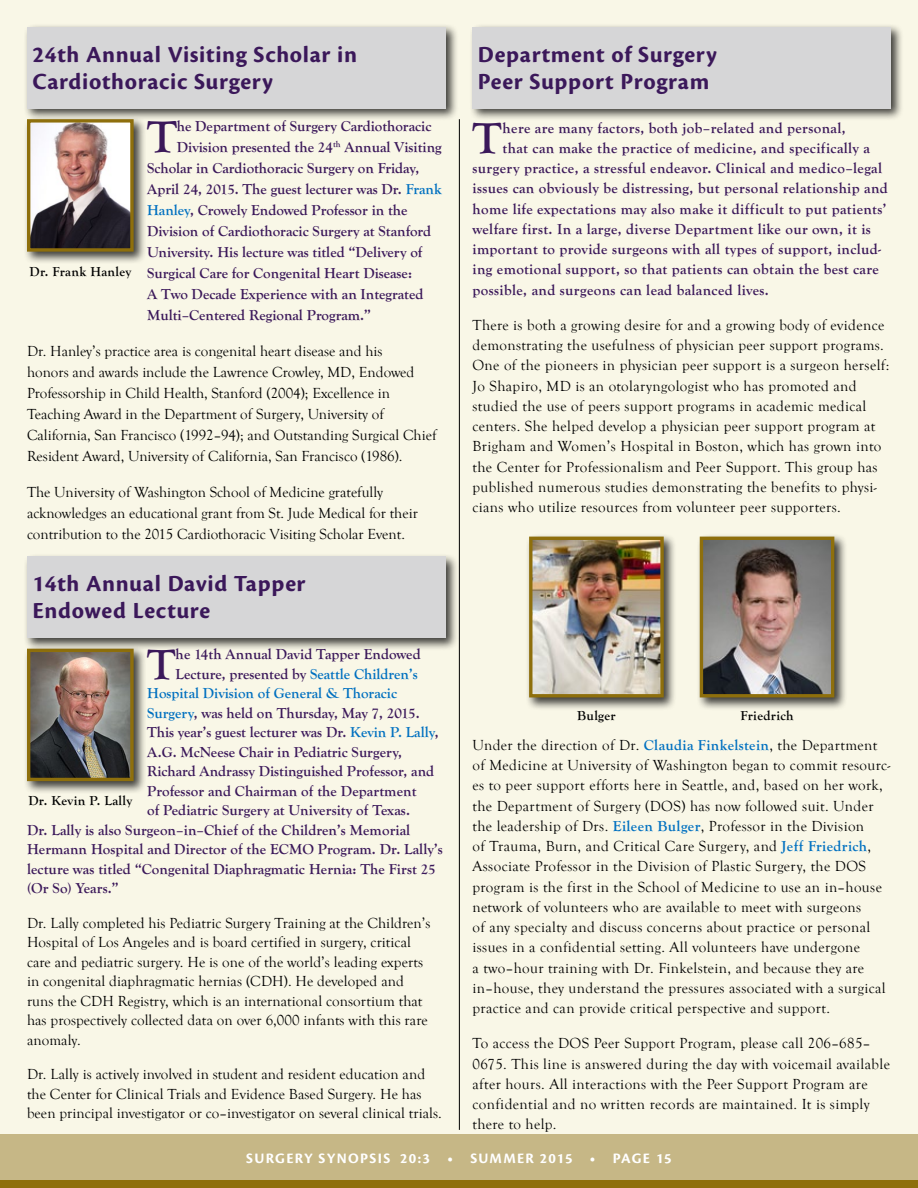
<style>
.page{position:relative;width:918px;height:1188px;background:#f9f7e7}
.page>*{position:absolute;margin:0;border:0;box-sizing:border-box;transform-origin:0 0}
.t1{font:700 46.2px "Goudy Old Style T";color:#3b185a}
.t2{font:700 45.15px "Goudy Old Style T";color:#3b185a}
.t3{font:700 43.95px "Goudy Old Style T";color:#3b185a}
.t4{font:700 24px/27px "Cronos Pro";letter-spacing:.03em;color:#3b185a}
.t5{font:15px/20.2px "Goudy Old Style T";letter-spacing:.025em;color:#000}
.t6{font:700 15px "Goudy Old Style T";letter-spacing:.005em;color:#3b185a}
.t7{font:15px/19.5px "Goudy Old Style T";letter-spacing:.005em;color:#000}
.t8{font:15px/21px "Goudy Old Style T";color:#000}
.t9{font:700 15px "Goudy Old Style T";letter-spacing:.025em;color:#3b185a}
.t10{font:700 15px "Cronos Pro";letter-spacing:.085em;color:#fff}
.t11{font:700 15px "Goudy Old Style T";color:#0070c0}
.t12{font:700 13.5px "Goudy Old Style T";letter-spacing:.025em;color:#000}
.s1{color:#0070c0}
.s2{font-weight:700;color:#0070c0}
</style>
<div class="page">
<div style="left:0;top:1134px;width:918px;height:54px;background:#c6b786"></div>
<div style="left:0;top:1180px;width:918px;height:8px;background:#8e6f0c"></div>
<hr style="left:459px;top:119px;width:1px;height:1011px;background:#000">
<div style="left:23px;top:24px;width:436px;height:97px;background:#000;opacity:.75"></div>
<div style="left:27px;top:27px;width:419px;height:81px;background:#d6d6d7"></div>
<div style="left:23px;top:116px;width:124px;height:149px;background:#000;opacity:.75"></div>
<img style="left:31px;top:123px;width:99px;height:125px">
<div style="left:27px;top:119px;width:107px;height:133px;border:3px solid #8e6f0c"></div>
<div style="left:23px;top:645px;width:124px;height:149px;background:#000;opacity:.75"></div>
<img style="left:31px;top:653px;width:99px;height:124px">
<div style="left:27px;top:649px;width:107px;height:132px;border:3px solid #8e6f0c"></div>
<div style="left:23px;top:553px;width:436px;height:98px;background:#000;opacity:.75"></div>
<div style="left:27px;top:556px;width:419px;height:82px;background:#d6d6d7"></div>
<div style="left:469px;top:24px;width:435px;height:97px;background:#000;opacity:.75"></div>
<div style="left:472px;top:27px;width:419px;height:81px;background:#d6d6d7"></div>
<div style="left:526px;top:533px;width:151px;height:177px;background:#000;opacity:.75"></div>
<img style="left:533px;top:541px;width:127px;height:152px">
<div style="left:529px;top:537px;width:135px;height:160px;border:3px solid #8e6f0c"></div>
<div style="left:696px;top:533px;width:151px;height:177px;background:#000;opacity:.75"></div>
<img style="left:704px;top:541px;width:126px;height:152px">
<div style="left:700px;top:537px;width:134px;height:160px;border:3px solid #8e6f0c"></div>
<h3 class="t4" style="left:32px;top:41px;width:326px">24th Annual Visiting Scholar in<br>Cardiothoracic Surgery</h3>
<h1 class="t1" style="left:147px;top:111px;width:31px">T</h1>
<p class="t6" style="left:177px;top:118px;width:256px">he Department of Surgery Cardiothoracic</p>
<p class="t6" style="left:177px;top:139px;width:266px">Division presented the 24<sup>th</sup> Annual Visiting</p>
<p class="t6" style="left:147px;top:160px;width:274px">Scholar in Cardiothoracic Surgery on Friday,</p>
<p class="t6" style="left:147px;top:181px;width:296px">April 24, 2015. The guest lecturer was Dr. <span class="s1">Frank</span></p>
<p class="t6" style="left:147px;top:202px;width:262px"><span class="s1">Hanley</span>, Crowely Endowed Professor in the</p>
<p class="t6" style="left:147px;top:223px;width:285px">Division of Cardiothoracic Surgery at Stanford</p>
<p class="t6" style="left:147px;top:244px;width:277px">University. His lecture was titled “Delivery of</p>
<p class="t6" style="left:147px;top:265px;width:266px">Surgical Care for Congenital Heart Disease:</p>
<p class="t6" style="left:147px;top:286px;width:278px">A Two Decade Experience with an Integrated</p>
<p class="t6" style="left:147px;top:307px;width:226px">Multi–Centered Regional Program.”</p>
<p class="t8" style="left:27px;top:341px;width:411px">Dr. Hanley’s practice area is congenital heart disease and his<br>honors and awards include the Lawrence Crowley, MD, Endowed Professorship in Child Health, Stanford (2004); Excellence in Teaching Award in the Department of Surgery, University of California, San Francisco (1992–94); and Outstanding Surgical Chief Resident Award, University of California, San Francisco (1986).</p>
<p class="t8" style="left:27px;top:482px;width:392px">The University of Washington School of Medicine gratefully acknowledges an educational grant from St. Jude Medical for their contribution to the 2015 Cardiothoracic Visiting Scholar Event.</p>
<p class="t12" style="left:29px;top:264px;width:103px">Dr. Frank Hanley</p>
<h3 class="t4" style="left:32px;top:571px;width:275px">14th Annual David Tapper<br>Endowed Lecture</h3>
<h3 class="t3" style="left:147px;top:640px;width:30px">T</h3>
<p class="t6" style="left:176px;top:646px;width:247px">he 14th Annual David Tapper Endowed</p>
<p class="t6" style="left:176px;top:665px;width:244px">Lecture, presented by <span class="s1">Seattle Children’s</span></p>
<p class="t11" style="left:147px;top:685px;width:252px">Hospital Division of General &amp; Thoracic</p>
<p class="t6" style="left:147px;top:704px;width:274px"><span class="s1">Surgery</span>, was held on Thursday, May 7, 2015.</p>
<p class="t6" style="left:147px;top:724px;width:293px">This year’s guest lecturer was Dr. <span class="s1">Kevin P. Lally</span>,</p>
<p class="t6" style="left:147px;top:743px;width:257px">A.G. McNeese Chair in Pediatric Surgery,</p>
<p class="t6" style="left:147px;top:763px;width:289px">Richard Andrassy Distinguished Professor, and</p>
<p class="t6" style="left:147px;top:782px;width:271px">Professor and Chairman of the Department</p>
<p class="t6" style="left:147px;top:802px;width:264px">of Pediatric Surgery at University of Texas.</p>
<p class="t6" style="left:27px;top:821px;width:385px">Dr. Lally is also Surgeon–in–Chief of the Children’s Memorial</p>
<p class="t6" style="left:27px;top:841px;width:417px">Hermann Hospital and Director of the ECMO Program. Dr. Lally’s</p>
<p class="t6" style="left:27px;top:860px;width:410px">lecture was titled “Congenital Diaphragmatic Hernia: The First 25</p>
<p class="t6" style="left:27px;top:880px;width:93px">(Or So) Years.”</p>
<p class="t7" style="left:27px;top:913px;width:405px">Dr. Lally completed his Pediatric Surgery Training at the Children’s Hospital of Los Angeles and is board certified in surgery, critical care and pediatric surgery. He is one of the world’s leading experts in congenital diaphragmatic hernias (CDH). He developed and runs the CDH Registry, which is an international consortium that has prospectively collected data on over 6,000 infants with this rare anomaly.</p>
<p class="t7" style="left:27px;top:1065px;width:415px">Dr. Lally is actively involved in student and resident education and the Center for Clinical Trials and Evidence Based Surgery. He has been principal investigator or co–investigator on several clinical trials.</p>
<p class="t12" style="left:28px;top:793px;width:105px">Dr. Kevin P. Lally</p>
<h3 class="t4" style="left:478px;top:41px;width:240px">Department of Surgery<br>Peer Support Program</h3>
<h2 class="t2" style="left:472px;top:113px;width:30px">T</h2>
<p class="t9" style="left:503px;top:119px;width:345px">here are many factors, both job–related and personal,</p>
<p class="t9" style="left:503px;top:140px;width:369px">that can make the practice of medicine, and specifically a</p>
<p class="t9" style="left:473px;top:160px;width:411px">surgery practice, a stressful endeavor. Clinical and medico–legal</p>
<p class="t9" style="left:473px;top:180px;width:417px">issues can obviously be distressing, but personal relationship and</p>
<p class="t9" style="left:473px;top:200px;width:416px">home life expectations may also make it difficult to put patients’</p>
<p class="t9" style="left:473px;top:221px;width:400px">welfare first. In a large, diverse Department like our own, it is</p>
<p class="t9" style="left:473px;top:241px;width:410px">important to provide surgeons with all types of support, includ-</p>
<p class="t9" style="left:473px;top:261px;width:408px">ing emotional support, so that patients can obtain the best care</p>
<p class="t9" style="left:473px;top:281px;width:298px">possible, and surgeons can lead balanced lives.</p>
<p class="t5" style="left:473px;top:315px;width:418px">There is both a growing desire for and a growing body of evidence demonstrating the usefulness of physician peer support programs.<br>One of the pioneers in physician peer support is a surgeon herself:<br>Jo Shapiro, MD is an otolaryngologist who has promoted and studied the use of peers support programs in academic medical centers. She helped develop a physician peer support program at Brigham and Women’s Hospital in Boston, which has grown into the Center for Professionalism and Peer Support. This group has published numerous studies demonstrating the benefits to physi&shy;cians who utilize resources from volunteer peer supporters.</p>
<p class="t12" style="left:577px;top:708px;width:40px">Bulger</p>
<p class="t12" style="left:741px;top:708px;width:55px">Friedrich</p>
<p class="t5" style="left:473px;top:735px;width:419px">Under the direction of Dr. <span class="s2">Claudia Finkelstein</span>, the Department of Medicine at University of Washington began to commit resourc&shy;es to peer support efforts here in Seattle, and, based on her work, the Department of Surgery (DOS) has now followed suit. Under the leadership of Drs. <span class="s2">Eileen Bulger</span>, Professor in the Division<br>of Trauma, Burn, and Critical Care Surgery, and <span class="s2">Jeff Friedrich</span>, Associate Professor in the Division of Plastic Surgery, the DOS program is the first in the School of Medicine to use an in–house network of volunteers who are available to meet with surgeons<br>of any specialty and discuss concerns about practice or personal issues in a confidential setting. All volunteers have undergone<br>a two–hour training with Dr. Finkelstein, and because they are in–house, they understand the pressures associated with a surgical practice and can provide critical perspective and support.</p>
<p class="t5" style="left:473px;top:1034px;width:419px">To access the DOS Peer Support Program, please call 206–685– 0675. This line is answered during the day with voicemail available after hours. All interactions with the Peer Support Program are confidential and no written records are maintained. It is simply there to help.</p>
<p class="t10" style="left:246px;top:1150px;width:427px">Surgery synopsis 20:3 • summer 2015 • page 15</p>
</div>
